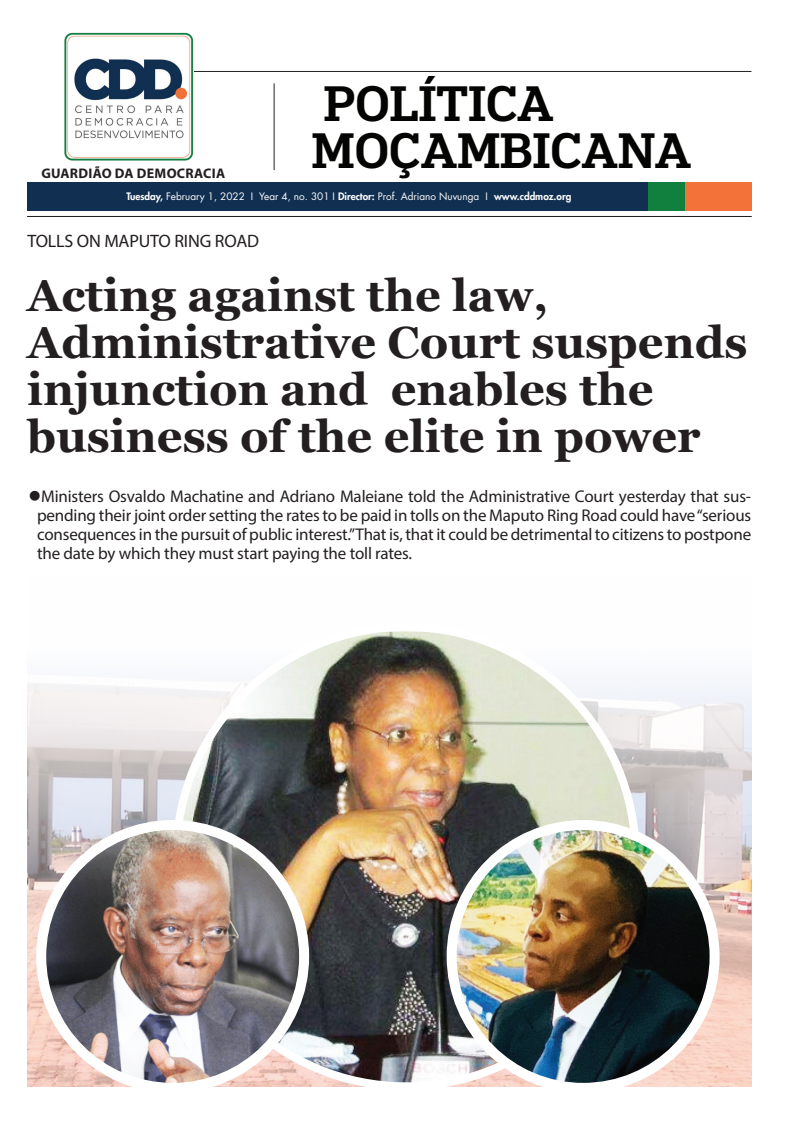
<style>
.page{position:relative;width:794px;height:1134px;background:#fff}
.page>*{position:absolute;margin:0;border:0;box-sizing:border-box;transform-origin:0 0}
.t1{font:500 47px "Popular";color:#040503}
.t2{font:700 45px/47px "Georgia";color:#231f20}
.t3{font:18px "Myriad Pro";letter-spacing:-.01em;color:#231f20}
.t4{font:17px/19px "Myriad Pro";letter-spacing:-.01em;color:#231f20;text-align:justify}
.t5{font:700 13.9px "Myriad Pro";letter-spacing:.02em;color:#231f20}
.t6{font:10px "Futura LT";color:#fff}
.s1{font-weight:800}
</style>
<div class="page">
<hr style="left:82px;top:71px;width:669px;height:1px;background:#231f20">
<hr style="left:274px;top:83px;width:1px;height:87px;background:#231f20">
<img style="left:65px;top:32px;width:128px;height:128px">
<hr style="left:27px;top:216px;width:724px;height:1px;background:#231f20">
<img style="left:27px;top:678px;width:724px;height:408px">
<img style="left:176px;top:632px;width:459px;height:454px">
<img style="left:41px;top:825px;width:263px;height:263px;border-radius:131px">
<div style="left:36px;top:820px;width:273px;height:273px;border:10px solid #fff;border-radius:50%"></div>
<img style="left:452px;top:825px;width:262px;height:263px;border-radius:131px">
<div style="left:447px;top:820px;width:272px;height:273px;border:10px solid #fff;border-radius:50%"></div>
<div style="left:27px;top:182px;width:724px;height:29px;background:#112f51"></div>
<div style="left:648px;top:182px;width:103px;height:29px;background:#f37239"></div>
<div style="left:648px;top:182px;width:37px;height:29px;background:#11803f"></div>
<p class="t5" style="left:41px;top:164px;width:185px">GUARDIÃO DA DEMOCRACIA</p>
<h1 class="t1" style="left:324px;top:72px;width:232px">POLÍTICA</h1>
<h1 class="t1" style="left:312px;top:119px;width:381px">MOÇAMBICANA</h1>
<p class="t6" style="left:126px;top:190px;width:446px"><span class="s1">Tuesday,</span> February 1, 2022 I Year 4, no. 301 I <span class="s1">Director:</span> Prof. Adriano Nuvunga I <span class="s1">www.cddmoz.org</span></p>
<p class="t3" style="left:27px;top:230px;width:233px">TOLLS ON MAPUTO RING ROAD</p>
<h2 class="t2" style="left:27px;top:272px;width:722px">Acting against the law,<br>Administrative Court suspends injunction and enables the business of the elite in power</h2>
<p class="t4" style="left:37px;top:486px;width:715px;text-indent:-9px">●Ministers Osvaldo Machatine and Adriano Maleiane told the Administrative Court yesterday that sus&shy;pending their joint order setting the rates to be paid in tolls on the Maputo Ring Road could have “serious consequences in the pursuit of public interest.” That is, that it could be detrimental to citizens to postpone the date by which they must start paying the toll rates.</p>
</div>
